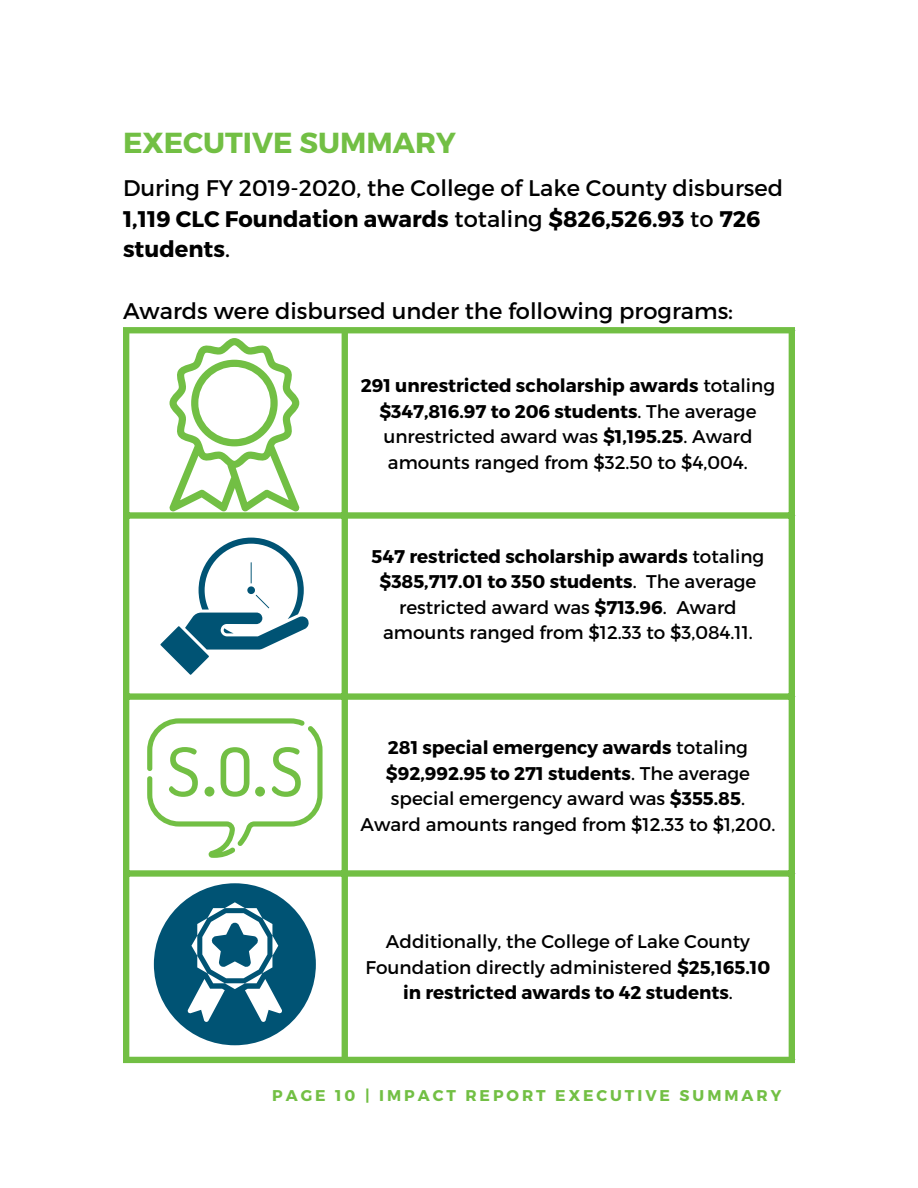
<style>
.page{position:relative;width:918px;height:1188px;background:#fff}
.page>*{position:absolute;margin:0;border:0;box-sizing:border-box;transform-origin:0 0}
.t1{font:700 28.95px "Montserrat";color:#72bf44}
.t2{font:22.5px/30.8px "Montserrat";color:#000}
.t3{font:18.45px/25.3px "Montserrat";color:#000;text-align:center}
.t4{font:700 15.6px "Montserrat";letter-spacing:.19em;color:#72bf44}
.s1{font-weight:700}
</style>
<div class="page">
<div style="left:123px;top:333px;width:6px;height:724px;background:#72bf44"></div>
<div style="left:342px;top:333px;width:6px;height:724px;background:#72bf44"></div>
<div style="left:789px;top:333px;width:6px;height:724px;background:#72bf44"></div>
<div style="left:123px;top:327px;width:672px;height:6px;background:#72bf44"></div>
<div style="left:123px;top:512px;width:672px;height:7px;background:#72bf44"></div>
<div style="left:123px;top:693px;width:672px;height:7px;background:#72bf44"></div>
<div style="left:123px;top:870px;width:672px;height:7px;background:#72bf44"></div>
<div style="left:123px;top:1057px;width:672px;height:6px;background:#72bf44"></div>
<svg style="left:147px;top:718px;width:176px;height:140px"></svg>
<svg style="left:160px;top:538px;width:149px;height:137px"></svg>
<svg style="left:170px;top:338px;width:130px;height:174px"></svg>
<svg style="left:154px;top:883px;width:162px;height:162px"></svg>
<p class="t1" style="left:123px;top:124px;width:334px">EXECUTIVE SUMMARY</p>
<p class="t2" style="left:123px;top:171px;width:662px">During FY 2019-2020, the College of Lake County disbursed<br><span class="s1">1,119 CLC Foundation awards</span> totaling <span class="s1">$826,526.93</span> to <span class="s1">726 students</span>.</p>
<p class="t2" style="left:123px;top:294px;width:612px">Awards were disbursed under the following programs:</p>
<p class="t3" style="left:361px;top:372px;width:416px"><span class="s1">291 unrestricted scholarship awards</span> totaling <span class="s1">$347,816.97 to 206 students</span>. The average unrestricted award was <span class="s1">$1,195.25</span>. Award amounts ranged from $32.50 to $4,004.</p>
<p class="t3" style="left:372px;top:543px;width:394px"><span class="s1">547 restricted scholarship awards</span> totaling <span class="s1">$385,717.01 to 350 students</span>. The average restricted award was <span class="s1">$713.96</span>. Award amounts ranged from $12.33 to $3,084.11.</p>
<p class="t3" style="left:361px;top:734px;width:416px"><span class="s1">281 special emergency awards</span> totaling <span class="s1">$92,992.95 to 271 students</span>. The average special emergency award was <span class="s1">$355.85</span>.<br>Award amounts ranged from $12.33 to $1,200.</p>
<p class="t3" style="left:366px;top:928px;width:406px">Additionally, the College of Lake County<br>Foundation directly administered <span class="s1">$25,165.10 in restricted awards to 42 students</span>.</p>
<p class="t4" style="left:272px;top:1085px;width:510px">PAGE 10 | IMPACT REPORT EXECUTIVE SUMMARY</p>
</div>
